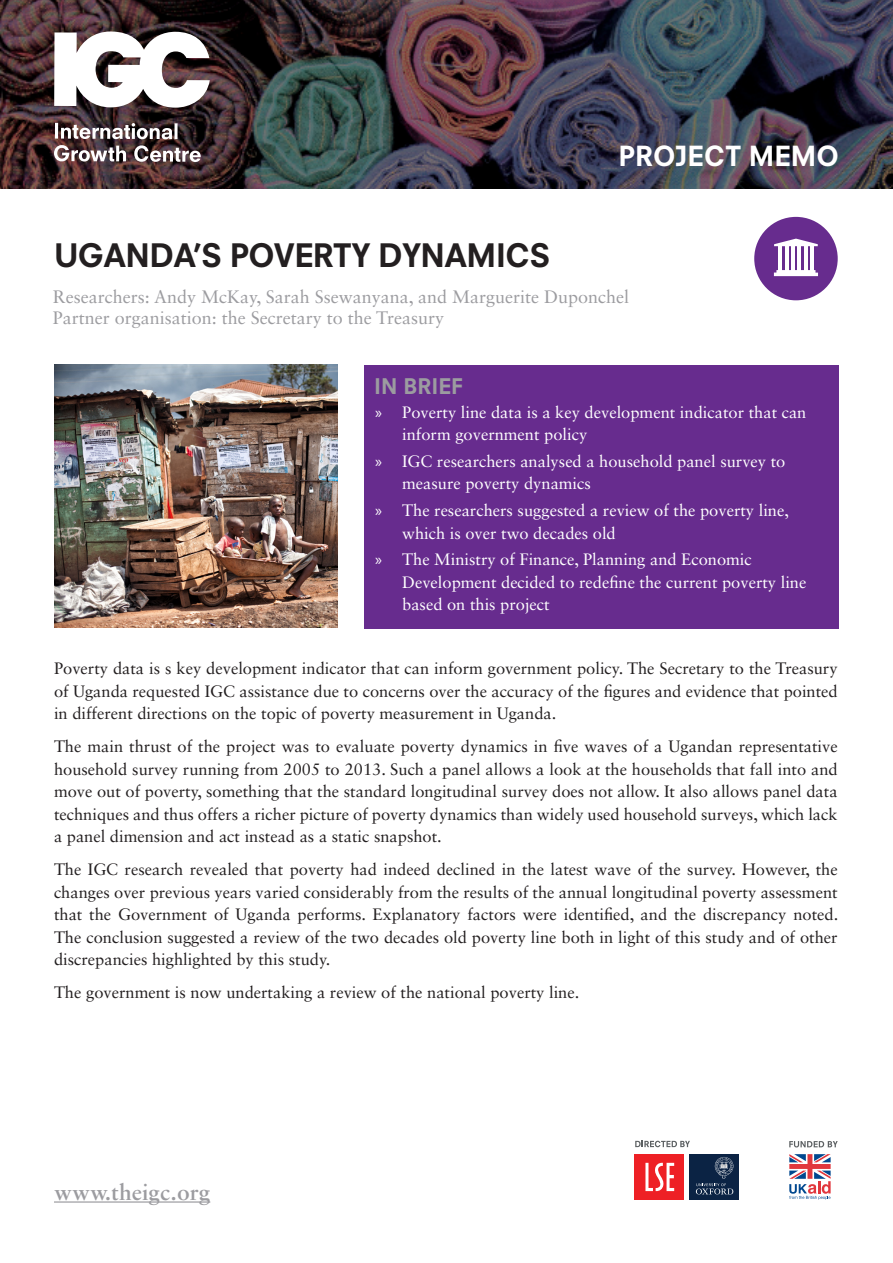
<style>
.page{position:relative;width:893px;height:1263px;background:#fff}
.page>*{position:absolute;margin:0;border:0;box-sizing:border-box;transform-origin:0 0}
.t1{font:800 31.5px "Neuzeit SLT Std";letter-spacing:-.02em;color:#231f20}
.Heading_3__subhead{font:800 27px "Neuzeit SLT Std";color:#fff}
.Heading_3__subhead-2{font:600 24px "Sabon MT Std";color:#9c9ca0}
.Heading_3__subhead-3{font:800 21px "Neuzeit SLT Std";color:#9c9ca0}
.t2{font:18px "Sabon LT Std";color:#9c9ca0}
.Body{font:16.5px/22.5px "Sabon LT Std";color:#231f20;text-align:justify}
.t3{font:16.5px/22.5px "Sabon LT Std";color:#fff}
.s1{font-family:"Myriad Pro"}
</style>
<div class="page">
<img style="left:0;top:0;width:893px;height:188px">
<svg style="left:54px;top:31px;width:156px;height:77px"></svg>
<svg style="left:54px;top:145px;width:147px;height:17px"></svg>
<svg style="left:55px;top:123px;width:123px;height:16px"></svg>
<div style="left:364px;top:364px;width:475px;height:264px;background:#672c8e"></div>
<img style="left:54px;top:365px;width:284px;height:263px">
<div style="left:754px;top:217px;width:84px;height:83px;background:#672c8e;border-radius:50%"></div>
<svg style="left:774px;top:270px;width:44px;height:6px"></svg>
<hr style="left:778px;top:245px;width:4px;height:26px;background:#fff">
<hr style="left:785px;top:245px;width:3px;height:26px;background:#fff">
<hr style="left:791px;top:245px;width:4px;height:26px;background:#fff">
<hr style="left:797px;top:245px;width:4px;height:26px;background:#fff">
<hr style="left:804px;top:245px;width:3px;height:26px;background:#fff">
<hr style="left:810px;top:245px;width:4px;height:26px;background:#fff">
<svg style="left:774px;top:239px;width:44px;height:7px"></svg>
<svg style="left:635px;top:1141px;width:55px;height:6px"></svg>
<div style="left:634px;top:1154px;width:50px;height:45px;background:#ee2025"></div>
<svg style="left:645px;top:1163px;width:29px;height:28px"></svg>
<div style="left:689px;top:1154px;width:50px;height:45px;background:#0b2344"></div>
<svg style="left:696px;top:1157px;width:37px;height:37px"></svg>
<svg style="left:789px;top:1141px;width:49px;height:6px"></svg>
<svg style="left:789px;top:1154px;width:42px;height:46px"></svg>
<hr style="left:54px;top:1201px;width:156px;height:1px;background:#9c9ca0">
<p class="Heading_3__subhead" style="left:618px;top:140px;width:222px">PROJECT MEMO</p>
<p class="t1" style="left:54px;top:236px;width:498px">UGANDA’S POVERTY DYNAMICS</p>
<p class="t2" style="left:53px;top:286px;width:578px">Researchers: Andy McKay, Sarah Ssewanyana, and Marguerite Duponchel</p>
<p class="t2" style="left:53px;top:307px;width:393px">Partner organisation: the Secretary to the Treasury</p>
<p class="Heading_3__subhead-3" style="left:374px;top:373px;width:90px">IN BRIEF</p>
<p class="t3" style="left:402px;top:400px;width:406px;text-indent:-27px"><span class="s1">»</span> Poverty line data is a key development indicator that can inform government policy</p>
<p class="t3" style="left:402px;top:450px;width:385px;text-indent:-27px"><span class="s1">»</span> IGC researchers analysed a household panel survey to measure poverty dynamics</p>
<p class="t3" style="left:402px;top:499px;width:388px;text-indent:-27px"><span class="s1">»</span> The researchers suggested a review of the poverty line, which is over two decades old</p>
<p class="t3" style="left:402px;top:548px;width:406px;text-indent:-27px"><span class="s1">»</span> The Ministry of Finance, Planning and Economic<br>Development decided to redefine the current poverty line based on this project</p>
<p class="Body" style="left:54px;top:657px;width:785px">Poverty data is s key development indicator that can inform government policy. The Secretary to the Treasury of Uganda requested IGC assistance due to concerns over the accuracy of the figures and evidence that pointed in different directions on the topic of poverty measurement in Uganda.</p>
<p class="Body" style="left:54px;top:735px;width:785px">The main thrust of the project was to evaluate poverty dynamics in five waves of a Ugandan representative household survey running from 2005 to 2013. Such a panel allows a look at the households that fall into and move out of poverty, something that the standard longitudinal survey does not allow. It also allows panel data techniques and thus offers a richer picture of poverty dynamics than widely used household surveys, which lack a panel dimension and act instead as a static snapshot.</p>
<p class="Body" style="left:54px;top:858px;width:786px">The IGC research revealed that poverty had indeed declined in the latest wave of the survey. However, the changes over previous years varied considerably from the results of the annual longitudinal poverty assessment that the Government of Uganda performs. Explanatory factors were identified, and the discrepancy noted.<br>The conclusion suggested a review of the two decades old poverty line both in light of this study and of other discrepancies highlighted by this study.</p>
<p class="Body" style="left:54px;top:981px;width:527px">The government is now undertaking a review of the national poverty line.</p>
<p class="Heading_3__subhead-2" style="left:54px;top:1177px;width:158px">www.theigc.org</p>
</div>
